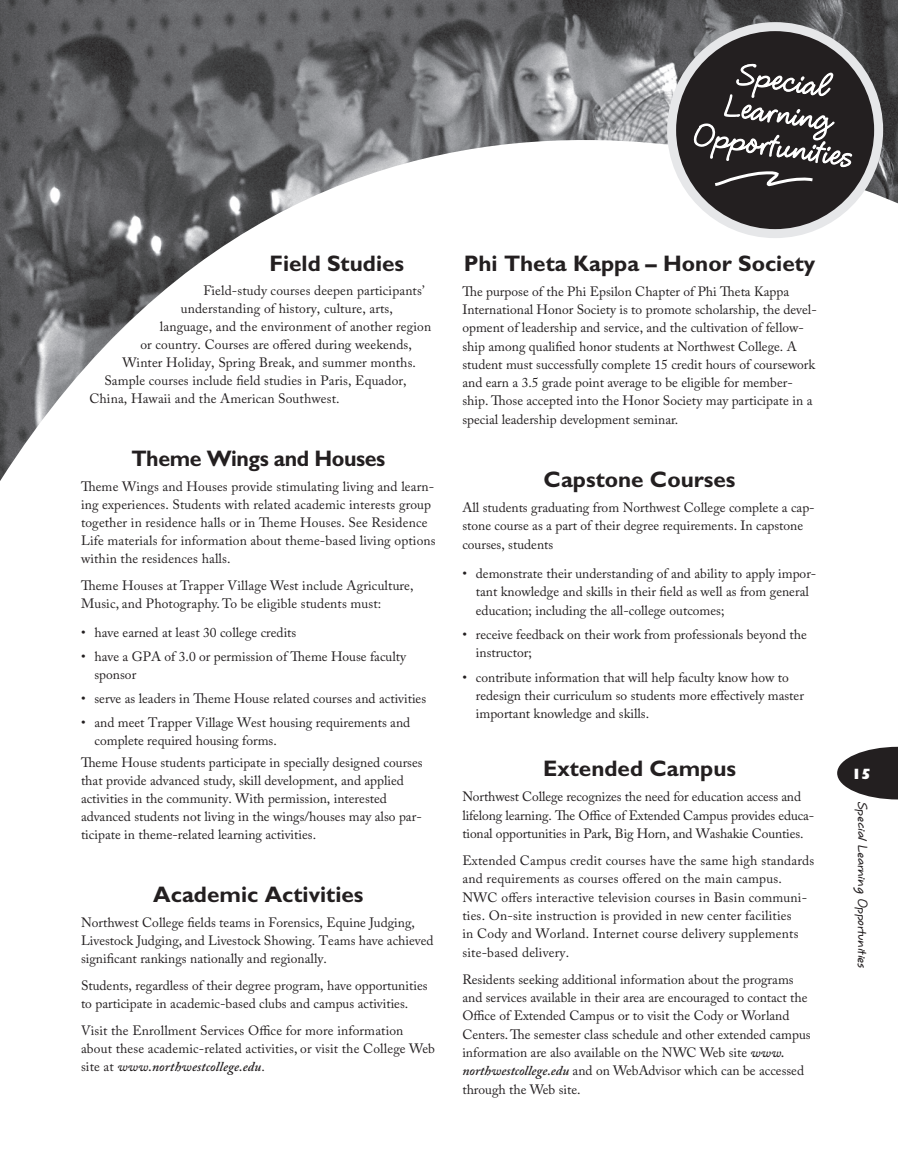
<style>
.page{position:relative;width:898px;height:1161px;background:#fff}
.page>*{position:absolute;margin:0;border:0;box-sizing:border-box;transform-origin:0 0}
.t1{font:700 22.5px "Gill Sans";color:#231f20}
.t2{font:700 22.5px "Gill Sans";letter-spacing:-.02em;color:#231f20;scale:.95 1}
.t3{font:15px "Marita Medium HMK";color:#231f20}
.t4{font:800 15px "Gill Sans";color:#fff}
.t5{font:13.5px/18.3px "Adobe Caslon Pro";color:#231f20}
.s1{font-weight:600;font-style:italic}
</style>
<div class="page">
<img style="left:0;top:0;width:898px;height:481px">
<svg style="left:671px;top:27px;width:207px;height:207px;fill:#231f20"></svg>
<div style="left:667px;top:22px;width:216px;height:216px;border:9px solid #e6e7e9;border-radius:50%"></div>
<svg style="left:693px;top:59px;width:160px;height:129px"></svg>
<svg style="left:837px;top:747px;width:61px;height:53px"></svg>
<h1 class="t1" style="left:269px;top:250px;width:136px">Field Studies</h1>
<p class="t5" style="left:203px;top:282px;width:223px">Field-study courses deepen participants’</p>
<p class="t5" style="left:181px;top:300px;width:214px">understanding of history, culture, arts,</p>
<p class="t5" style="left:160px;top:318px;width:273px">language, and the environment of another region</p>
<p class="t5" style="left:140px;top:336px;width:273px">or country. Courses are offered during weekends,</p>
<p class="t5" style="left:122px;top:354px;width:295px">Winter Holiday, Spring Break, and summer months.</p>
<p class="t5" style="left:104px;top:372px;width:304px">Sample courses include field studies in Paris, Equador,</p>
<p class="t5" style="left:89px;top:390px;width:252px">China, Hawaii and the American Southwest.</p>
<h1 class="t2" style="left:131px;top:445px;width:269px">Theme Wings and Houses</h1>
<p class="t5" style="left:81px;top:478px;width:356px">Theme Wings and Houses provide stimulating living and learn&shy;ing experiences. Students with related academic interests group together in residence halls or in Theme Houses. See Residence Life materials for information about theme-based living options within the residences halls.</p>
<p class="t5" style="left:81px;top:577px;width:334px">Theme Houses at Trapper Village West include Agriculture,<br>Music, and Photography. To be eligible students must:</p>
<p class="t5" style="left:81px;top:624px;width:217px">• have earned at least 30 college credits</p>
<p class="t5" style="left:94px;top:648px;width:313px;text-indent:-14px">• have a GPA of 3.0 or permission of Theme House faculty sponsor</p>
<p class="t5" style="left:81px;top:690px;width:347px">• serve as leaders in Theme House related courses and activities</p>
<p class="t5" style="left:94px;top:714px;width:317px;text-indent:-14px">• and meet Trapper Village West housing requirements and complete required housing forms.</p>
<p class="t5" style="left:81px;top:754px;width:343px">Theme House students participate in specially designed courses that provide advanced study, skill development, and applied activities in the community. With permission, interested advanced students not living in the wings/houses may also par&shy;ticipate in theme-related learning activities.</p>
<h1 class="t1" style="left:153px;top:881px;width:212px">Academic Activities</h1>
<p class="t5" style="left:81px;top:913px;width:354px">Northwest College fields teams in Forensics, Equine Judging,<br>Livestock Judging, and Livestock Showing. Teams have achieved significant rankings nationally and regionally.</p>
<p class="t5" style="left:81px;top:976px;width:348px">Students, regardless of their degree program, have opportunities to participate in academic-based clubs and campus activities.</p>
<p class="t5" style="left:81px;top:1021px;width:355px">Visit the Enrollment Services Office for more information about these academic-related activities, or visit the College Web site at <span class="s1">www.northwestcollege.edu</span>.</p>
<h1 class="t1" style="left:464px;top:250px;width:353px">Phi Theta Kappa – Honor Society</h1>
<p class="t5" style="left:462px;top:282px;width:356px">The purpose of the Phi Epsilon Chapter of Phi Theta Kappa International Honor Society is to promote scholarship, the devel&shy;opment of leadership and service, and the cultivation of fellow&shy;ship among qualified honor students at Northwest College. A student must successfully complete 15 credit hours of coursework and earn a 3.5 grade point average to be eligible for member&shy;ship. Those accepted into the Honor Society may participate in a special leadership development seminar.</p>
<h1 class="t1" style="left:544px;top:466px;width:193px">Capstone Courses</h1>
<p class="t5" style="left:462px;top:498px;width:354px">All students graduating from Northwest College complete a cap&shy;stone course as a part of their degree requirements. In capstone courses, students</p>
<p class="t5" style="left:476px;top:564px;width:342px;text-indent:-14px">• demonstrate their understanding of and ability to apply impor&shy;tant knowledge and skills in their field as well as from general education; including the all-college outcomes;</p>
<p class="t5" style="left:476px;top:625px;width:333px;text-indent:-14px">• receive feedback on their work from professionals beyond the instructor;</p>
<p class="t5" style="left:476px;top:668px;width:330px;text-indent:-14px">• contribute information that will help faculty know how to redesign their curriculum so students more effectively master important knowledge and skills.</p>
<h1 class="t1" style="left:543px;top:755px;width:194px">Extended Campus</h1>
<p class="t5" style="left:462px;top:787px;width:353px">Northwest College recognizes the need for education access and lifelong learning. The Office of Extended Campus provides educa&shy;tional opportunities in Park, Big Horn, and Washakie Counties.</p>
<p class="t5" style="left:462px;top:851px;width:353px">Extended Campus credit courses have the same high standards and requirements as courses offered on the main campus.<br>NWC offers interactive television courses in Basin communi&shy;ties. On-site instruction is provided in new center facilities<br>in Cody and Worland. Internet course delivery supplements site-based delivery.</p>
<p class="t5" style="left:462px;top:970px;width:350px">Residents seeking additional information about the programs and services available in their area are encouraged to contact the Office of Extended Campus or to visit the Cody or Worland Centers. The semester class schedule and other extended campus information are also available on the NWC Web site <span class="s1">www. northwestcollege.edu</span> and on WebAdvisor which can be accessed through the Web site.</p>
<p class="t4" style="left:851px;top:765px;width:9px">15</p>
<p class="t3" style="left:871px;top:801px;width:169px;rotate:90deg">Special Learning Opportunities</p>
</div>
